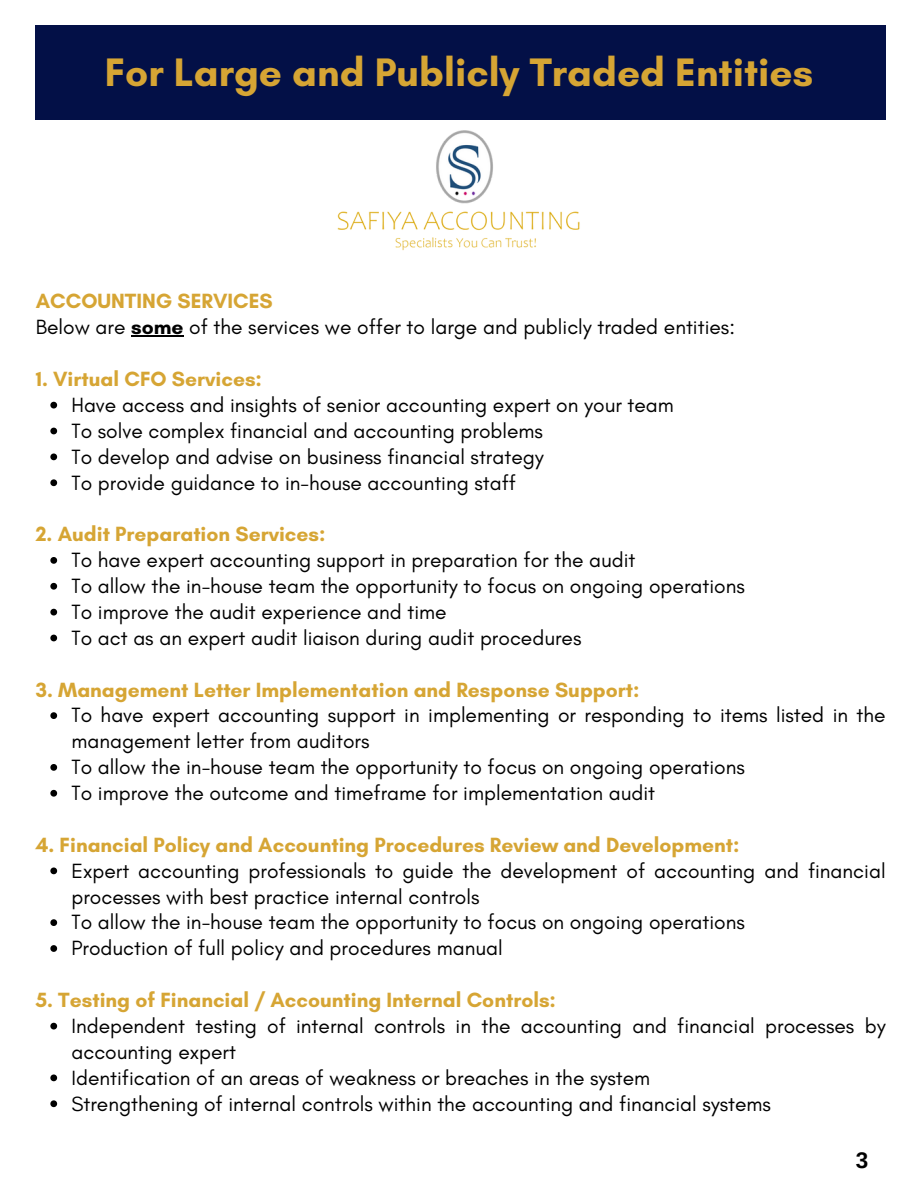
<style>
.page{position:relative;width:918px;height:1188px;background:#fff}
.page>*{position:absolute;margin:0;border:0;box-sizing:border-box;transform-origin:0 0}
.t1{font:700 40.5px "Glacial Indifference";color:#d6a534}
.t2{font:700 22.5px "Arimo";color:#000}
.t3{font:21px/25.8px "Glacial Indifference";color:#000}
.t4{font:700 21px "Glacial Indifference";color:#d6a534}
.s1{font-weight:700}
</style>
<div class="page">
<div style="left:36px;top:26px;width:850px;height:94px;background:#031047"></div>
<hr style="left:131px;top:335px;width:53px;height:2px;background:#000">
<svg style="left:50px;top:402px;width:7px;height:7px"></svg>
<svg style="left:50px;top:428px;width:7px;height:6px"></svg>
<svg style="left:50px;top:454px;width:7px;height:6px"></svg>
<svg style="left:50px;top:479px;width:7px;height:7px"></svg>
<svg style="left:50px;top:557px;width:7px;height:7px"></svg>
<svg style="left:50px;top:583px;width:7px;height:7px"></svg>
<svg style="left:50px;top:609px;width:7px;height:7px"></svg>
<svg style="left:50px;top:635px;width:7px;height:6px"></svg>
<svg style="left:50px;top:712px;width:7px;height:7px"></svg>
<svg style="left:50px;top:764px;width:7px;height:7px"></svg>
<svg style="left:50px;top:790px;width:7px;height:7px"></svg>
<svg style="left:50px;top:868px;width:7px;height:6px"></svg>
<svg style="left:50px;top:919px;width:7px;height:7px"></svg>
<svg style="left:50px;top:945px;width:7px;height:7px"></svg>
<svg style="left:50px;top:1023px;width:7px;height:7px"></svg>
<svg style="left:50px;top:1075px;width:7px;height:6px"></svg>
<svg style="left:50px;top:1100px;width:7px;height:7px"></svg>
<img style="left:337px;top:130px;width:243px;height:121px">
<p class="t1" style="left:105px;top:48px;width:710px">For Large and Publicly Traded Entities</p>
<p class="t4" style="left:36px;top:288px;width:239px">ACCOUNTING SERVICES</p>
<p class="t3" style="left:36px;top:314px;width:701px">Below are <span class="s1">some</span> of the services we offer to large and publicly traded entities:</p>
<p class="t4" style="left:36px;top:366px;width:228px">1. Virtual CFO Services:</p>
<h2 class="t3" style="left:71px;top:392px;width:604px">Have access and insights of senior accounting expert on your team</h2>
<p class="t3" style="left:71px;top:418px;width:473px">To solve complex financial and accounting problems</p>
<p class="t3" style="left:71px;top:443px;width:474px">To develop and advise on business financial strategy</p>
<p class="t3" style="left:71px;top:469px;width:446px">To provide guidance to in-house accounting staff</p>
<p class="t4" style="left:36px;top:521px;width:291px">2. Audit Preparation Services:</p>
<h2 class="t3" style="left:71px;top:547px;width:566px">To have expert accounting support in preparation for the audit</h2>
<p class="t3" style="left:71px;top:573px;width:675px">To allow the in-house team the opportunity to focus on ongoing operations</p>
<p class="t3" style="left:71px;top:599px;width:377px">To improve the audit experience and time</p>
<p class="t3" style="left:71px;top:625px;width:512px">To act as an expert audit liaison during audit procedures</p>
<p class="t4" style="left:36px;top:677px;width:605px">3. Management Letter Implementation and Response Support:</p>
<h2 class="t3" style="left:71px;top:702px;width:816px">To have expert accounting support in implementing or responding to items listed in the management letter from auditors</h2>
<p class="t3" style="left:71px;top:754px;width:675px">To allow the in-house team the opportunity to focus on ongoing operations</p>
<p class="t3" style="left:71px;top:780px;width:585px">To improve the outcome and timeframe for implementation audit</p>
<p class="t4" style="left:36px;top:832px;width:705px">4. Financial Policy and Accounting Procedures Review and Development:</p>
<h2 class="t3" style="left:71px;top:857px;width:816px">Expert accounting professionals to guide the development of accounting and financial processes with best practice internal controls</h2>
<p class="t3" style="left:71px;top:909px;width:675px">To allow the in-house team the opportunity to focus on ongoing operations</p>
<p class="t3" style="left:71px;top:935px;width:433px">Production of full policy and procedures manual</p>
<p class="t4" style="left:36px;top:987px;width:522px">5. Testing of Financial / Accounting Internal Controls:</p>
<h2 class="t3" style="left:71px;top:1013px;width:816px">Independent testing of internal controls in the accounting and financial processes by accounting expert</h2>
<p class="t3" style="left:71px;top:1064px;width:580px">Identification of an areas of weakness or breaches in the system</p>
<p class="t3" style="left:71px;top:1090px;width:701px">Strengthening of internal controls within the accounting and financial systems</p>
<h1 class="t2" style="left:856px;top:1147px;width:14px">3</h1>
</div>
